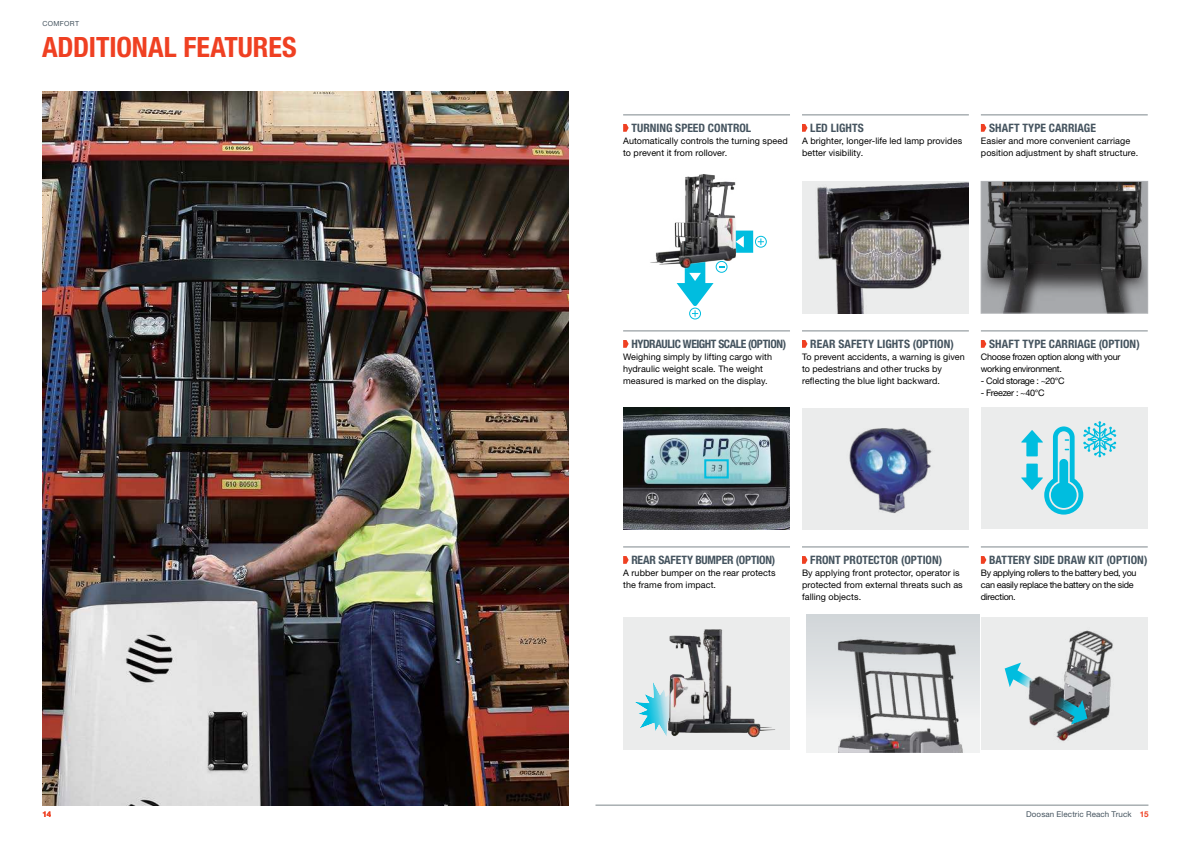
<style>
.page{position:relative;width:1191px;height:842px;background:#fff}
.page>*{position:absolute;margin:0;border:0;box-sizing:border-box;transform-origin:0 0}
.t1{font:700 condensed 28px "Helvetica Neue LT Pro";letter-spacing:-.005em;color:#ef4022}
.t2{font:700 condensed 11.6px "Helvetica Neue LT Pro";color:#45545f}
.t3{font:700 condensed 11.6px "Helvetica Neue LT Pro";letter-spacing:-.04em;color:#45545f}
.t4{font:700 condensed 11.6px "Helvetica Neue LT Pro";letter-spacing:-.02em;color:#45545f}
.t5{font:9px/12px "Helvetica Neue LT Pro";letter-spacing:.005em;color:#000}
.t6{font:9px/12px "Helvetica Neue LT Pro";letter-spacing:-.03em;color:#000}
.t7{font:9px "Helvetica Neue LT Pro";letter-spacing:-.035em;color:#000}
.t8{font:8px "Helvetica Neue LT Pro";letter-spacing:.015em;color:#45545f}
.t9{font:700 8px "Helvetica Neue LT Pro";color:#ef4022}
.t10{font:7px "Helvetica Neue LT Pro";letter-spacing:.045em;color:#45545f}
.s1{font-weight:700;color:#ef4022}
</style>
<div class="page">
<img style="left:42px;top:92px;width:527px;height:713px">
<hr style="left:623px;top:115px;width:167px;height:1px;background:#7e878c">
<svg style="left:623px;top:124px;width:5px;height:8px"></svg>
<hr style="left:623px;top:331px;width:167px;height:1px;background:#7e878c">
<svg style="left:623px;top:340px;width:5px;height:8px"></svg>
<hr style="left:802px;top:115px;width:167px;height:1px;background:#7e878c">
<svg style="left:802px;top:124px;width:5px;height:8px"></svg>
<hr style="left:802px;top:331px;width:167px;height:1px;background:#7e878c">
<svg style="left:802px;top:340px;width:5px;height:8px"></svg>
<hr style="left:802px;top:547px;width:167px;height:1px;background:#7e878c">
<svg style="left:802px;top:556px;width:5px;height:8px"></svg>
<hr style="left:981px;top:115px;width:166px;height:1px;background:#7e878c">
<svg style="left:981px;top:124px;width:5px;height:8px"></svg>
<hr style="left:981px;top:331px;width:166px;height:1px;background:#7e878c">
<svg style="left:981px;top:340px;width:5px;height:8px"></svg>
<hr style="left:981px;top:547px;width:166px;height:1px;background:#7e878c">
<svg style="left:981px;top:556px;width:5px;height:8px"></svg>
<hr style="left:623px;top:547px;width:167px;height:1px;background:#7e878c">
<svg style="left:623px;top:556px;width:5px;height:8px"></svg>
<hr style="left:595px;top:805px;width:553px;height:1px;background:#7e878c">
<div style="left:689px;top:308px;width:12px;height:11px;border:1px solid #00bddf;border-radius:50%"></div>
<div style="left:755px;top:236px;width:11px;height:12px;border:1px solid #00bddf;border-radius:50%"></div>
<svg style="left:676px;top:231px;width:88px;height:86px"></svg>
<img style="left:650px;top:174px;width:90px;height:107px">
<img style="left:803px;top:181px;width:165px;height:132px">
<img style="left:983px;top:183px;width:162px;height:128px">
<div style="left:981px;top:181px;width:166px;height:132px;border:1px solid #b1b3b6"></div>
<img style="left:623px;top:408px;width:166px;height:121px">
<div style="left:704px;top:459px;width:24px;height:19px;border:2px solid #00bddf"></div>
<div style="left:802px;top:408px;width:166px;height:121px;background:#ebecec"></div>
<img style="left:849px;top:428px;width:83px;height:85px">
<div style="left:981px;top:408px;width:166px;height:121px;background:#ebecec"></div>
<svg style="left:1021px;top:421px;width:95px;height:94px"></svg>
<div style="left:623px;top:617px;width:167px;height:133px;background:#ebecec"></div>
<svg style="left:635px;top:694px;width:18px;height:34px"></svg>
<img style="left:653px;top:629px;width:122px;height:109px">
<div style="left:806px;top:614px;width:174px;height:138px;background:linear-gradient(to bottom,#d1d6d9,#f6f6f6)"></div>
<img style="left:830px;top:637px;width:134px;height:115px">
<div style="left:981px;top:617px;width:166px;height:133px;background:#ebecec"></div>
<img style="left:1028px;top:630px;width:85px;height:111px">
<svg style="left:1004px;top:663px;width:30px;height:26px"></svg>
<svg style="left:1054px;top:695px;width:33px;height:29px"></svg>
<p class="t10" style="left:43px;top:21px;width:38px">COMFORT</p>
<h1 class="t1" style="left:42px;top:37px;width:256px">ADDITIONAL FEATURES</h1>
<p class="t9" style="left:43px;top:810px;width:10px">14</p>
<p class="t2" style="left:631px;top:124px;width:121px">TURNING SPEED CONTROL</p>
<p class="t5" style="left:623px;top:136px;width:166px">Automatically controls the turning speed to prevent it from rollover.</p>
<p class="t2" style="left:810px;top:124px;width:55px">LED LIGHTS</p>
<p class="t5" style="left:802px;top:136px;width:162px">A brighter, longer-life led lamp provides better visibility.</p>
<p class="t2" style="left:989px;top:124px;width:108px">SHAFT TYPE CARRIAGE</p>
<p class="t5" style="left:981px;top:136px;width:159px">Easier and more convenient carriage position adjustment by shaft structure.</p>
<p class="t3" style="left:631px;top:340px;width:156px">HYDRAULIC WEIGHT SCALE (OPTION)</p>
<p class="t5" style="left:623px;top:352px;width:150px">Weighing simply by lifting cargo with hydraulic weight scale. The weight measured is marked on the display.</p>
<p class="t2" style="left:810px;top:340px;width:145px">REAR SAFETY LIGHTS (OPTION)</p>
<p class="t5" style="left:802px;top:352px;width:164px">To prevent accidents, a warning is given to pedestrians and other trucks by reflecting the blue light backward.</p>
<p class="t2" style="left:989px;top:340px;width:152px">SHAFT TYPE CARRIAGE (OPTION)</p>
<p class="t6" style="left:981px;top:352px;width:141px">Choose frozen option along with your working environment.</p>
<p class="t6" style="left:981px;top:376px;width:85px">- Cold storage : ~20°C</p>
<p class="t7" style="left:981px;top:389px;width:65px">- Freezer : ~40°C</p>
<p class="t4" style="left:631px;top:556px;width:145px">REAR SAFETY BUMPER (OPTION)</p>
<p class="t5" style="left:623px;top:568px;width:154px">A rubber bumper on the rear protects the frame from impact.</p>
<p class="t2" style="left:810px;top:556px;width:133px">FRONT PROTECTOR (OPTION)</p>
<p class="t5" style="left:802px;top:568px;width:162px">By applying front protector, operator is protected from external threats such as falling objects.</p>
<p class="t2" style="left:989px;top:556px;width:160px">BATTERY SIDE DRAW KIT (OPTION)</p>
<p class="t6" style="left:981px;top:568px;width:157px">By applying rollers to the battery bed, you can easily replace the battery on the side direction.</p>
<p class="t8" style="left:1026px;top:811px;width:124px">Doosan Electric Reach Truck <span class="s1">15</span></p>
</div>
